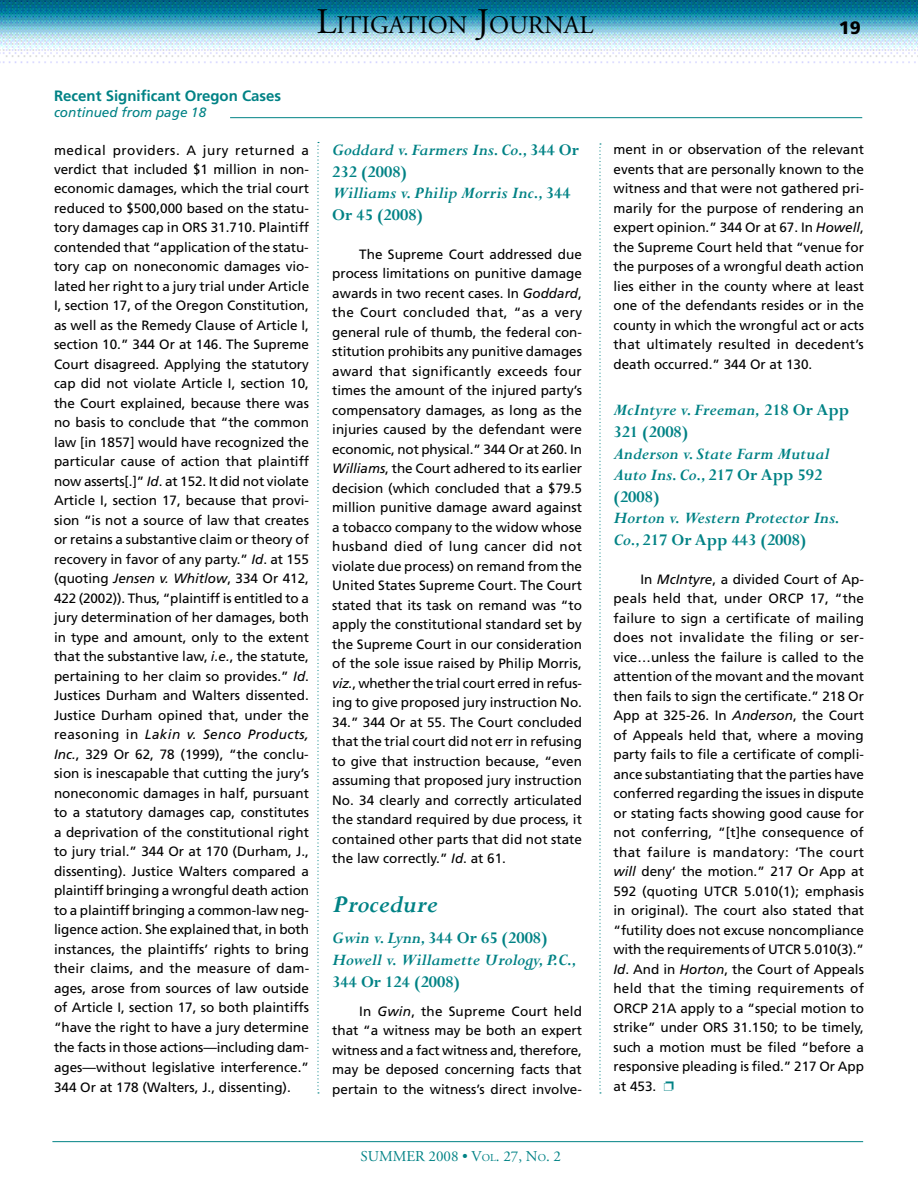
<style>
.page{position:relative;width:918px;height:1188px;background:#fff}
.page>*{position:absolute;margin:0;border:0;box-sizing:border-box;transform-origin:0 0}
.t1{font:italic 700 27px "Perpetua";color:#008285}
.t2{font:25.2px "Adobe Garamond";color:#000}
.t3{font:italic 700 18px/21.6px "Perpetua";color:#008285}
.t4{font:700 18px "Perpetua";color:#008285}
.t5{font:900 18px "Frutiger";color:#000}
.t6{font:700 15px "Frutiger";color:#008285}
.t7{font:15px "Adobe Garamond";color:#008285}
.t8{font:13.5px/19.5px "Frutiger";color:#000;text-align:justify}
.t9{font:italic 13.5px "Frutiger";color:#008285}
.s1{font-size:36px}
.s2{font-style:italic}
.s3{font-style:normal}
.s4{font-size:10.5px}
</style>
<div class="page">
<img style="left:2px;top:0;width:916px;height:63px">
<hr style="left:52px;top:1141px;width:811px;height:1px;background:#008285">
<img style="left:0;top:0;width:2px;height:63px">
<svg style="left:317px;top:142px;width:2px;height:952px"></svg>
<svg style="left:599px;top:143px;width:2px;height:951px"></svg>
<hr style="left:230px;top:117px;width:632px;height:1px;background:#008285">
<p class="t6" style="left:54px;top:86px;width:229px">Recent Significant Oregon Cases</p>
<p class="t9" style="left:54px;top:104px;width:154px">continued from page 18</p>
<h2 class="t2" style="left:316px;top:11px;width:278px"><span class="s1">L</span>ITIGATION <span class="s1">J</span>OURNAL</h2>
<p class="t8" style="left:54px;top:140px;width:257px">medical providers. A jury returned a verdict that included $1 million in non&shy;economic damages, which the trial court reduced to $500,000 based on the statu&shy;tory damages cap in ORS 31.710. Plaintiff contended that “application of the statu&shy;tory cap on noneconomic damages vio&shy;lated her right to a jury trial under Article I, section 17, of the Oregon Constitution, as well as the Remedy Clause of Article I, section 10.” 344 Or at 146. The Supreme Court disagreed. Applying the statutory cap did not violate Article I, section 10, the Court explained, because there was no basis to conclude that “the common law [in 1857] would have recognized the particular cause of action that plaintiff now asserts[.]” <span class="s2">Id</span>. at 152. It did not violate Article I, section 17, because that provi&shy;sion “is not a source of law that creates or retains a substantive claim or theory of recovery in favor of any party.” <span class="s2">Id</span>. at 155 (quoting <span class="s2">Jensen v. Whitlow</span>, 334 Or 412, 422 (2002)). Thus, “plaintiff is entitled to a jury determination of her damages, both in type and amount, only to the extent that the substantive law, <span class="s2">i.e.</span>, the statute, pertaining to her claim so provides.” <span class="s2">Id</span>.<br>Justices Durham and Walters dissented.<br>Justice Durham opined that, under the reasoning in <span class="s2">Lakin v. Senco Products, Inc.</span>, 329 Or 62, 78 (1999), “the conclu&shy;sion is inescapable that cutting the jury’s noneconomic damages in half, pursuant to a statutory damages cap, constitutes a deprivation of the constitutional right to jury trial.” 344 Or at 170 (Durham, J., dissenting). Justice Walters compared a plaintiff bringing a wrongful death action to a plaintiff bringing a common-law neg&shy;ligence action. She explained that, in both instances, the plaintiffs’ rights to bring their claims, and the measure of dam&shy;ages, arose from sources of law outside of Article I, section 17, so both plaintiffs “have the right to have a jury determine the facts in those actions—including dam&shy;ages—without legislative interference.” 344 Or at 178 (Walters, J., dissenting).</p>
<h3 class="t3" style="left:332px;top:140px;width:248px">Goddard v. Farmers Ins. Co., <span class="s3">344 Or<br>232 (2008)<br></span>Williams v. Philip Morris Inc., <span class="s3">344<br>Or 45 (2008)</span></h3>
<p class="t8" style="left:332px;top:244px;width:251px;text-indent:27px">The Supreme Court addressed due process limitations on punitive damage awards in two recent cases. In <span class="s2">Goddard</span>, the Court concluded that, “as a very general rule of thumb, the federal con&shy;stitution prohibits any punitive damages award that significantly exceeds four times the amount of the injured party’s compensatory damages, as long as the injuries caused by the defendant were economic, not physical.” 344 Or at 260. In <span class="s2">Williams</span>, the Court adhered to its earlier decision (which concluded that a $79.5 million punitive damage award against a tobacco company to the widow whose husband died of lung cancer did not violate due process) on remand from the United States Supreme Court. The Court stated that its task on remand was “to apply the constitutional standard set by the Supreme Court in our consideration of the sole issue raised by Philip Morris, <span class="s2">viz.</span>, whether the trial court erred in refus&shy;ing to give proposed jury instruction No.<br>34.” 344 Or at 55. The Court concluded that the trial court did not err in refusing to give that instruction because, “even assuming that proposed jury instruction No. 34 clearly and correctly articulated the standard required by due process, it contained other parts that did not state the law correctly.” <span class="s2">Id</span>. at 61.</p>
<h1 class="t1" style="left:332px;top:890px;width:107px">Procedure</h1>
<h3 class="t3" style="left:332px;top:928px;width:246px">Gwin v. Lynn, <span class="s3">344 Or 65 (2008)<br></span>Howell v. Willamette Urology, P.C.,</h3>
<h3 class="t4" style="left:332px;top:972px;width:129px">344 Or 124 (2008)</h3>
<p class="t8" style="left:332px;top:1001px;width:251px;text-indent:27px">In <span class="s2">Gwin</span>, the Supreme Court held that “a witness may be both an expert witness and a fact witness and, therefore, may be deposed concerning facts that pertain to the witness’s direct involve-</p>
<h3 class="t5" style="left:839px;top:17px;width:24px">19</h3>
<p class="t8" style="left:613px;top:140px;width:252px">ment in or observation of the relevant events that are personally known to the witness and that were not gathered pri&shy;marily for the purpose of rendering an expert opinion.” 344 Or at 67. In <span class="s2">Howell</span>, the Supreme Court held that “venue for the purposes of a wrongful death action lies either in the county where at least one of the defendants resides or in the county in which the wrongful act or acts that ultimately resulted in decedent’s death occurred.” 344 Or at 130.</p>
<h3 class="t3" style="left:614px;top:400px;width:237px">McIntyre v. Freeman, <span class="s3">218 Or App<br>321 (2008)</span></h3>
<h3 class="t3" style="left:614px;top:443px;width:217px">Anderson v. State Farm Mutual<br>Auto Ins. Co., <span class="s3">217 Or App 592 (2008)</span></h3>
<h3 class="t3" style="left:614px;top:508px;width:228px">Horton v. Western Protector Ins.<br>Co., <span class="s3">217 Or App 443 (2008)</span></h3>
<p class="t8" style="left:614px;top:569px;width:252px;text-indent:27px">In <span class="s2">McIntyre</span>, a divided Court of Ap&shy;peals held that, under ORCP 17, “the failure to sign a certificate of mailing does not invalidate the filing or ser&shy;vice…unless the failure is called to the attention of the movant and the movant then fails to sign the certificate.” 218 Or App at 325-26. In <span class="s2">Anderson</span>, the Court of Appeals held that, where a moving party fails to file a certificate of compli&shy;ance substantiating that the parties have conferred regarding the issues in dispute or stating facts showing good cause for not conferring, “[t]he consequence of that failure is mandatory: ‘The court <span class="s2">will</span> deny’ the motion.” 217 Or App at 592 (quoting UTCR 5.010(1); emphasis in original). The court also stated that “futility does not excuse noncompliance with the requirements of UTCR 5.010(3).” <span class="s2">Id</span>. And in <span class="s2">Horton</span>, the Court of Appeals held that the timing requirements of ORCP 21A apply to a “special motion to strike” under ORS 31.150; to be timely, such a motion must be filed “before a responsive pleading is filed.” 217 Or App at 453.</p>
<p class="t7" style="left:360px;top:1148px;width:202px">SUMMER 2008 • V<span class="s4">OL</span>. 27, N<span class="s4">O</span>. 2</p>
</div>
